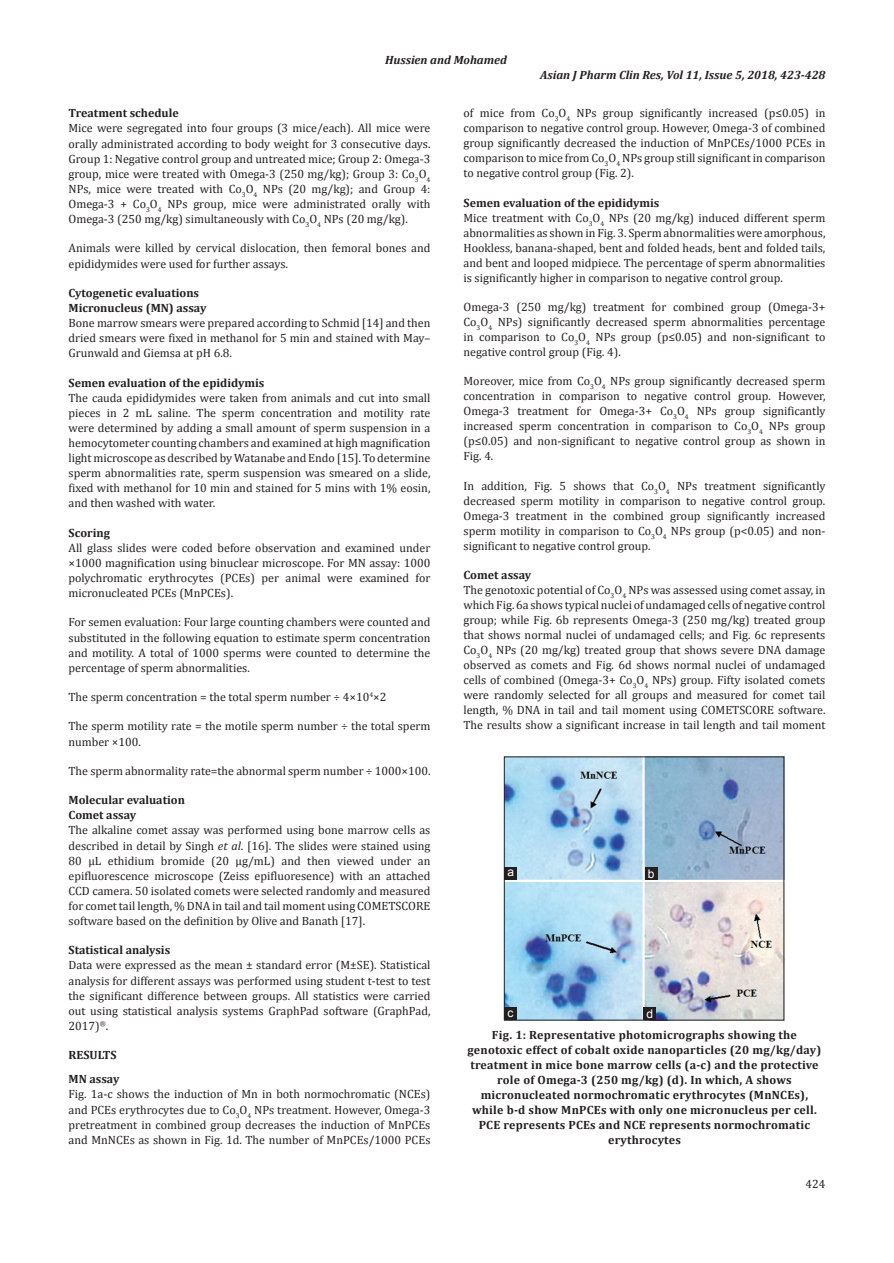
<style>
.page{position:relative;width:894px;height:1263px;background:#fff}
.page>*{position:absolute;margin:0;border:0;box-sizing:border-box;transform-origin:0 0}
.TX{font:12px/15.1px "Cambria";color:#231f20;text-align:justify}
.FGC{font:700 12px/15px "Cambria";letter-spacing:.015em;color:#231f20;text-align:center}
.RH{font:italic 700 12px "Cambria";color:#231f20}
.LABEL{font:12px "Arial";color:#fff}
.F_No{font:12px "Cambria";color:#231f20}
.s1{font-style:italic}
</style>
<div class="page">
<img style="left:506px;top:758px;width:275px;height:260px">
<div style="left:643px;top:1007px;width:13px;height:13px;background:#231f20"></div>
<div style="left:504px;top:1007px;width:13px;height:13px;background:#231f20"></div>
<div style="left:644px;top:866px;width:13px;height:13px;background:#231f20"></div>
<div style="left:504px;top:866px;width:13px;height:13px;background:#231f20"></div>
<p class="RH" style="left:385px;top:51px;width:123px">Hussien and Mohamed</p>
<p class="RH" style="left:540px;top:66px;width:287px">Asian J Pharm Clin Res, Vol 11, Issue 5, 2018, 423-428</p>
<h2 class="FGC" style="left:68px;top:105px;width:112px">Treatment schedule</h2>
<p class="TX" style="left:68px;top:121px;width:363px">Mice were segregated into four groups (3 mice/each). All mice were orally administrated according to body weight for 3 consecutive days.<br>Group 1: Negative control group and untreated mice; Group 2: Omega-3 group, mice were treated with Omega-3 (250 mg/kg); Group 3: Co<sub>3</sub>O<sub>4<br></sub>NPs, mice were treated with Co<sub>3</sub>O<sub>4</sub> NPs (20 mg/kg); and Group 4:<br>Omega-3 + Co<sub>3</sub>O<sub>4</sub> NPs group, mice were administrated orally with Omega-3 (250 mg/kg) simultaneously with Co<sub>3</sub>O<sub>4</sub> NPs (20 mg/kg).</p>
<p class="TX" style="left:68px;top:241px;width:363px">Animals were killed by cervical dislocation, then femoral bones and epididymides were used for further assays.</p>
<h2 class="FGC" style="left:68px;top:285px;width:132px">Cytogenetic evaluations</h2>
<h2 class="FGC" style="left:68px;top:300px;width:139px">Micronucleus (MN) assay</h2>
<p class="TX" style="left:68px;top:315px;width:363px">Bone marrow smears were prepared according to Schmid [14] and then dried smears were fixed in methanol for 5 min and stained with May– Grunwald and Giemsa at pH 6.8.</p>
<h2 class="FGC" style="left:68px;top:374px;width:197px">Semen evaluation of the epididymis</h2>
<p class="TX" style="left:68px;top:390px;width:363px">The cauda epididymides were taken from animals and cut into small pieces in 2 mL saline. The sperm concentration and motility rate were determined by adding a small amount of sperm suspension in a hemocytometer counting chambers and examined at high magnification light microscope as described by Watanabe and Endo [15]. To determine sperm abnormalities rate, sperm suspension was smeared on a slide, fixed with methanol for 10 min and stained for 5 mins with 1% eosin, and then washed with water.</p>
<h2 class="FGC" style="left:68px;top:525px;width:43px">Scoring</h2>
<p class="TX" style="left:68px;top:540px;width:363px">All glass slides were coded before observation and examined under ×1000 magnification using binuclear microscope. For MN assay: 1000 polychromatic erythrocytes (PCEs) per animal were examined for micronucleated PCEs (MnPCEs).</p>
<p class="TX" style="left:68px;top:615px;width:363px">For semen evaluation: Four large counting chambers were counted and substituted in the following equation to estimate sperm concentration and motility. A total of 1000 sperms were counted to determine the percentage of sperm abnormalities.</p>
<p class="TX" style="left:68px;top:689px;width:319px">The sperm concentration = the total sperm number ÷ 4×10<sup>4</sup>×2</p>
<p class="TX" style="left:68px;top:718px;width:363px">The sperm motility rate = the motile sperm number ÷ the total sperm number ×100.</p>
<p class="TX" style="left:68px;top:763px;width:363px">The sperm abnormality rate=the abnormal sperm number ÷ 1000×100.</p>
<h2 class="FGC" style="left:68px;top:792px;width:118px">Molecular evaluation</h2>
<h2 class="FGC" style="left:68px;top:807px;width:69px">Comet assay</h2>
<p class="TX" style="left:68px;top:822px;width:363px">The alkaline comet assay was performed using bone marrow cells as described in detail by Singh <span class="s1">et al</span>. [16]. The slides were stained using 80 µL ethidium bromide (20 µg/mL) and then viewed under an epifluorescence microscope (Zeiss epifluoresence) with an attached CCD camera. 50 isolated comets were selected randomly and measured for comet tail length, % DNA in tail and tail moment using COMETSCORE software based on the definition by Olive and Banath [17].</p>
<h2 class="FGC" style="left:68px;top:942px;width:103px">Statistical analysis</h2>
<p class="TX" style="left:68px;top:957px;width:363px">Data were expressed as the mean ± standard error (M±SE). Statistical analysis for different assays was performed using student t-test to test the significant difference between groups. All statistics were carried out using statistical analysis systems GraphPad software (GraphPad, 2017)<sup>®</sup>.</p>
<h1 class="FGC" style="left:68px;top:1047px;width:49px">RESULTS</h1>
<h2 class="FGC" style="left:68px;top:1071px;width:52px">MN assay</h2>
<p class="TX" style="left:68px;top:1086px;width:363px">Fig. 1a-c shows the induction of Mn in both normochromatic (NCEs) and PCEs erythrocytes due to Co<sub>3</sub>O<sub>4</sub> NPs treatment. However, Omega-3 pretreatment in combined group decreases the induction of MnPCEs and MnNCEs as shown in Fig. 1d. The number of MnPCEs/1000 PCEs</p>
<p class="TX" style="left:463px;top:106px;width:363px">of mice from Co<sub>3</sub>O<sub>4</sub> NPs group significantly increased (p≤0.05) in comparison to negative control group. However, Omega-3 of combined group significantly decreased the induction of MnPCEs/1000 PCEs in comparison to mice from Co<sub>3</sub>O<sub>4</sub> NPs group still significant in comparison to negative control group (Fig. 2).</p>
<h2 class="FGC" style="left:463px;top:195px;width:197px">Semen evaluation of the epididymis</h2>
<p class="TX" style="left:463px;top:210px;width:363px">Mice treatment with Co<sub>3</sub>O<sub>4</sub> NPs (20 mg/kg) induced different sperm abnormalities as shown in Fig. 3. Sperm abnormalities were amorphous, Hookless, banana-shaped, bent and folded heads, bent and folded tails, and bent and looped midpiece. The percentage of sperm abnormalities is significantly higher in comparison to negative control group.</p>
<p class="TX" style="left:463px;top:299px;width:363px">Omega-3 (250 mg/kg) treatment for combined group (Omega-3+ Co<sub>3</sub>O<sub>4</sub> NPs) significantly decreased sperm abnormalities percentage in comparison to Co<sub>3</sub>O<sub>4</sub> NPs group (p≤0.05) and non-significant to negative control group (Fig. 4).</p>
<p class="TX" style="left:463px;top:373px;width:363px">Moreover, mice from Co<sub>3</sub>O<sub>4</sub> NPs group significantly decreased sperm concentration in comparison to negative control group. However, Omega-3 treatment for Omega-3+ Co<sub>3</sub>O<sub>4</sub> NPs group significantly increased sperm concentration in comparison to Co<sub>3</sub>O<sub>4</sub> NPs group (p≤0.05) and non-significant to negative control group as shown in Fig. 4.</p>
<p class="TX" style="left:463px;top:478px;width:363px">In addition, Fig. 5 shows that Co<sub>3</sub>O<sub>4</sub> NPs treatment significantly decreased sperm motility in comparison to negative control group.<br>Omega-3 treatment in the combined group significantly increased sperm motility in comparison to Co<sub>3</sub>O<sub>4</sub> NPs group (p&lt;0.05) and non&shy;significant to negative control group.</p>
<h2 class="FGC" style="left:463px;top:567px;width:69px">Comet assay</h2>
<p class="TX" style="left:463px;top:582px;width:363px">The genotoxic potential of Co<sub>3</sub>O<sub>4</sub> NPs was assessed using comet assay, in which Fig. 6a shows typical nuclei of undamaged cells of negative control group; while Fig. 6b represents Omega-3 (250 mg/kg) treated group that shows normal nuclei of undamaged cells; and Fig. 6c represents Co<sub>3</sub>O<sub>4</sub> NPs (20 mg/kg) treated group that shows severe DNA damage observed as comets and Fig. 6d shows normal nuclei of undamaged cells of combined (Omega-3+ Co<sub>3</sub>O<sub>4</sub> NPs) group. Fifty isolated comets were randomly selected for all groups and measured for comet tail length, % DNA in tail and tail moment using COMETSCORE software.<br>The results show a significant increase in tail length and tail moment</p>
<p class="LABEL" style="left:507px;top:863px;width:8px">a</p>
<p class="LABEL" style="left:647px;top:865px;width:8px">b</p>
<p class="LABEL" style="left:507px;top:1004px;width:7px">c</p>
<p class="LABEL" style="left:646px;top:1005px;width:8px">d</p>
<p class="FGC" style="left:467px;top:1026px;width:355px">Fig. 1: Representative photomicrographs showing the genotoxic effect of cobalt oxide nanoparticles (20 mg/kg/day) treatment in mice bone marrow cells (a-c) and the protective role of Omega-3 (250 mg/kg) (d). In which, A shows micronucleated normochromatic erythrocytes (MnNCEs), while b-d show MnPCEs with only one micronucleus per cell.<br>PCE represents PCEs and NCE represents normochromatic erythrocytes</p>
<p class="F_No" style="left:805px;top:1176px;width:21px">424</p>
</div>
